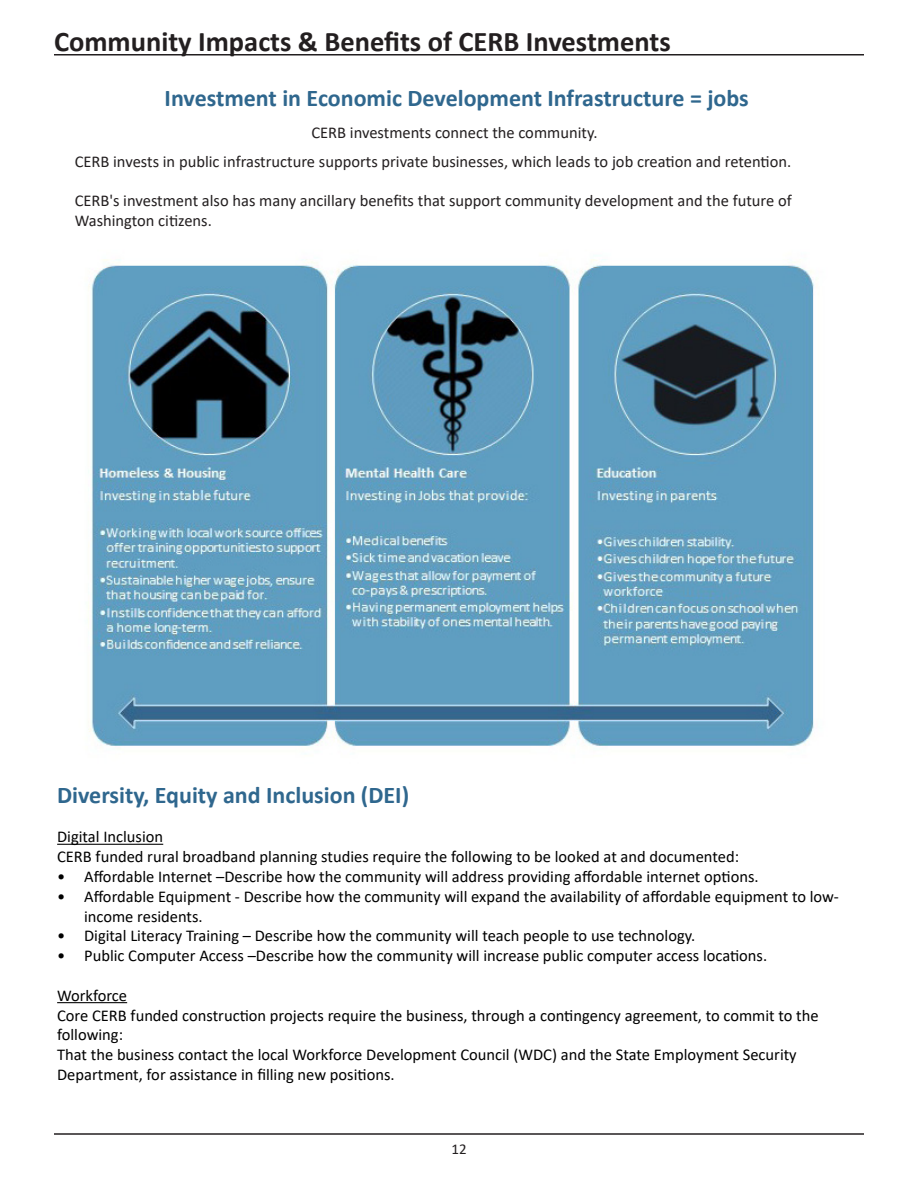
<style>
.page{position:relative;width:918px;height:1188px;background:#fff}
.page>*{position:absolute;margin:0;border:0;box-sizing:border-box;transform-origin:0 0}
.TOC_Header{font:700 28.5px "Calibri";color:#231f20}
.t1{font:700 24px "Calibri";color:#2f678e}
.t2{font:16.5px/19.8px "Calibri";color:#000}
.t3{font:16.5px/19.8px "Calibri";color:#231f20}
.t4{font:15px "Calibri";color:#231f20}
</style>
<div class="page">
<hr style="left:54px;top:54px;width:810px;height:2px;background:#231f20">
<hr style="left:54px;top:1133px;width:810px;height:2px;background:#231f20">
<img style="left:88px;top:259px;width:726px;height:488px">
<hr style="left:57px;top:844px;width:106px;height:1px;background:#000">
<hr style="left:57px;top:1002px;width:70px;height:1px;background:#000">
<p class="TOC_Header" style="left:54px;top:21px;width:618px">Community Impacts &amp; Benefits of CERB Investments</p>
<p class="t1" style="left:165px;top:81px;width:586px">Investment in Economic Development Infrastructure = jobs</p>
<p class="t3" style="left:311px;top:122px;width:288px">CERB investments connect the community.</p>
<p class="t3" style="left:75px;top:151px;width:718px">CERB invests in public infrastructure supports private businesses, which leads to job creation and retention.</p>
<p class="t3" style="left:75px;top:190px;width:719px">CERB's investment also has many ancillary benefits that support community development and the future of<br>Washington citizens.</p>
<p class="t1" style="left:57px;top:778px;width:354px">Diversity, Equity and Inclusion (DEI)</p>
<p class="t2" style="left:57px;top:827px;width:108px">Digital Inclusion</p>
<p class="t2" style="left:57px;top:846px;width:684px">CERB funded rural broadband planning studies require the following to be looked at and documented:</p>
<p class="t2" style="left:57px;top:866px;width:703px">• Affordable Internet –Describe how the community will address providing affordable internet options.</p>
<p class="t2" style="left:84px;top:886px;width:756px;text-indent:-27px">• Affordable Equipment - Describe how the community will expand the availability of affordable equipment to low&shy;income residents.</p>
<p class="t2" style="left:57px;top:926px;width:640px">• Digital Literacy Training – Describe how the community will teach people to use technology.</p>
<p class="t2" style="left:57px;top:945px;width:712px">• Public Computer Access –Describe how the community will increase public computer access locations.</p>
<p class="t2" style="left:57px;top:985px;width:72px">Workforce</p>
<p class="t2" style="left:57px;top:1005px;width:763px">Core CERB funded construction projects require the business, through a contingency agreement, to commit to the following:</p>
<p class="t2" style="left:57px;top:1044px;width:741px">That the business contact the local Workforce Development Council (WDC) and the State Employment Security<br>Department, for assistance in filling new positions.</p>
<p class="t4" style="left:451px;top:1139px;width:17px">12</p>
</div>
